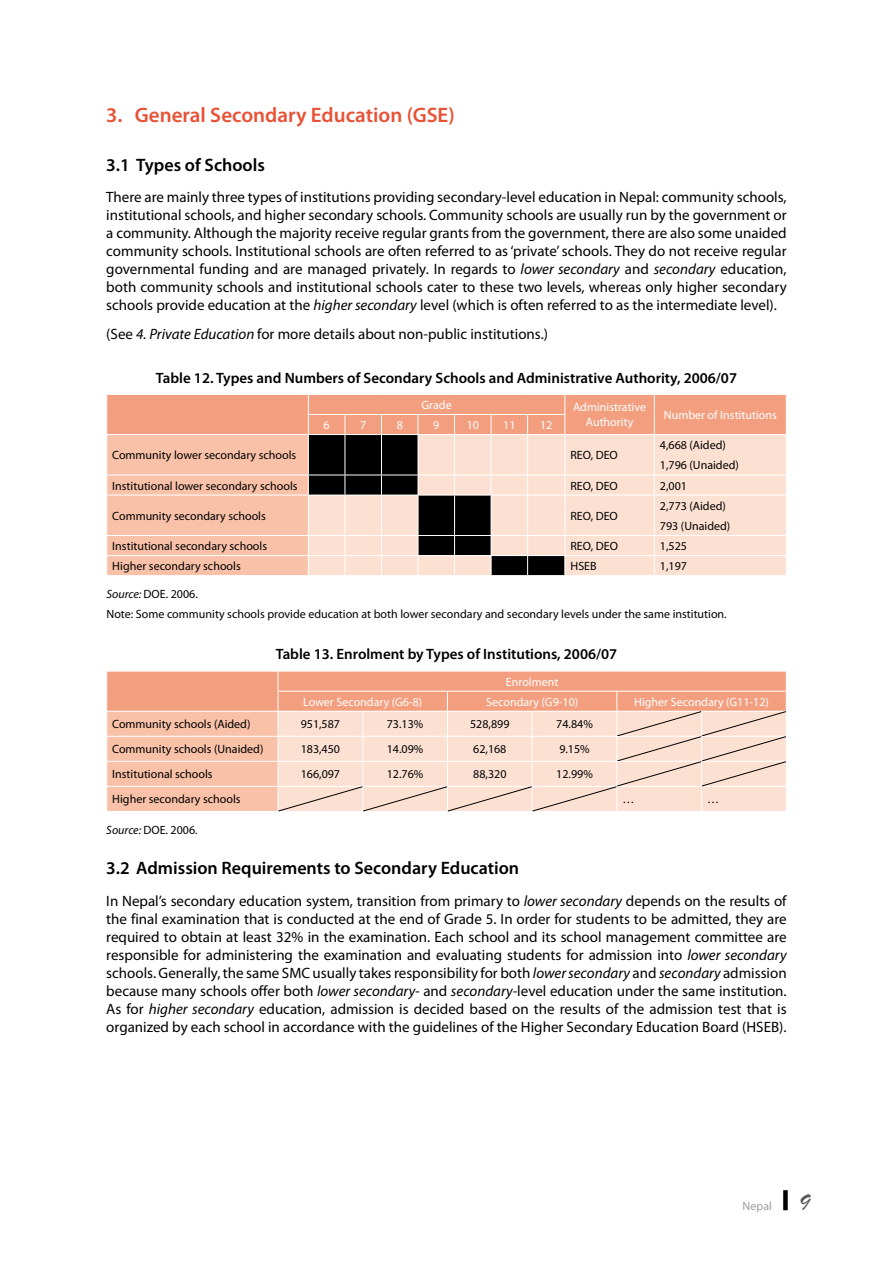
<style>
.page{position:relative;width:893px;height:1263px;background:#fff}
.page>*{position:absolute;margin:0;border:0;box-sizing:border-box;transform-origin:0 0}
.t1{font:600 21px "Myriad Pro";color:#e85236}
.t2{font:600 18px "Myriad Pro";color:#000}
.t3{font:15px/18px "Myriad Pro";color:#000;text-align:justify}
.t4{font:600 15px "Myriad Pro";color:#000}
.t5{font:12px/20.4px "Myriad Pro";color:#000}
.t6{font:12px/15px "Myriad Pro";color:#fff;text-align:center}
.t7{font:12px "Myriad Pro";color:#9c9d9f}
.s1{font-style:italic}
.s2{font-family:"Brush Script";font-size:24px;color:#58585a}
</style>
<div class="page">
<div style="left:783px;top:1190px;width:5px;height:20px;background:#000"></div>
<svg style="left:106px;top:394px;width:681px;height:181px;background:#e1b7a5"></svg>
<svg style="left:106px;top:671px;width:681px;height:140px;background:#f6c8b4"></svg>
<h1 class="t1" style="left:106px;top:102px;width:350px">3. General Secondary Education (GSE)</h1>
<p class="t2" style="left:106px;top:153px;width:160px">3.1 Types of Schools</p>
<p class="t3" style="left:106px;top:188px;width:682px">There are mainly three types of institutions providing secondary-level education in Nepal: community schools, institutional schools, and higher secondary schools. Community schools are usually run by the government or a community. Although the majority receive regular grants from the government, there are also some unaided community schools. Institutional schools are often referred to as ‘private’ schools. They do not receive regular governmental funding and are managed privately. In regards to <span class="s1">lower secondary</span> and <span class="s1">secondary</span> education, both community schools and institutional schools cater to these two levels, whereas only higher secondary schools provide education at the <span class="s1">higher secondary</span> level (which is often referred to as the intermediate level).</p>
<p class="t3" style="left:106px;top:325px;width:443px">(See <span class="s1">4. Private Education</span> for more details about non-public institutions.)</p>
<p class="t4" style="left:156px;top:368px;width:583px">Table 12. Types and Numbers of Secondary Schools and Administrative Authority, 2006/07</p>
<p class="t6" style="left:422px;top:397px;width:32px">Grade</p>
<p class="t6" style="left:573px;top:400px;width:75px">Administrative<br>Authority</p>
<p class="t6" style="left:664px;top:407px;width:115px">Number of Institutions</p>
<p class="t6" style="left:324px;top:417px;width:8px">6</p>
<p class="t6" style="left:360px;top:417px;width:8px">7</p>
<p class="t6" style="left:397px;top:417px;width:8px">8</p>
<p class="t6" style="left:433px;top:417px;width:8px">9</p>
<p class="t6" style="left:467px;top:417px;width:14px">10</p>
<p class="t6" style="left:503px;top:417px;width:14px">11</p>
<p class="t6" style="left:540px;top:417px;width:14px">12</p>
<p class="t5" style="left:112px;top:445px;width:186px">Community lower secondary schools</p>
<p class="t5" style="left:570px;top:445px;width:49px">REO, DEO</p>
<p class="t5" style="left:660px;top:435px;width:81px">4,668 (Aided)<br>1,796 (Unaided)</p>
<p class="t5" style="left:112px;top:475px;width:187px">Institutional lower secondary schools</p>
<p class="t5" style="left:570px;top:475px;width:49px">REO, DEO</p>
<p class="t5" style="left:660px;top:475px;width:29px">2,001</p>
<p class="t5" style="left:112px;top:505px;width:155px">Community secondary schools</p>
<p class="t5" style="left:570px;top:505px;width:49px">REO, DEO</p>
<p class="t5" style="left:660px;top:495px;width:72px">2,773 (Aided)<br>793 (Unaided)</p>
<p class="t5" style="left:112px;top:536px;width:156px">Institutional secondary schools</p>
<p class="t5" style="left:570px;top:536px;width:49px">REO, DEO</p>
<p class="t5" style="left:660px;top:536px;width:29px">1,525</p>
<p class="t5" style="left:112px;top:556px;width:130px">Higher secondary schools</p>
<p class="t5" style="left:570px;top:556px;width:28px">HSEB</p>
<p class="t5" style="left:660px;top:556px;width:29px">1,197</p>
<p class="t5" style="left:106px;top:583px;width:622px"><span class="s1">Source:</span> DOE. 2006.<br>Note: Some community schools provide education at both lower secondary and secondary levels under the same institution.</p>
<p class="t4" style="left:276px;top:645px;width:343px">Table 13. Enrolment by Types of Institutions, 2006/07</p>
<p class="t6" style="left:506px;top:674px;width:54px">Enrolment</p>
<p class="t6" style="left:303px;top:694px;width:121px">Lower Secondary (G6-8)</p>
<p class="t6" style="left:486px;top:694px;width:94px">Secondary (G9-10)</p>
<p class="t6" style="left:634px;top:694px;width:136px">Higher Secondary (G11-12)</p>
<p class="t5" style="left:112px;top:714px;width:140px">Community schools (Aided)</p>
<p class="t5" style="left:301px;top:714px;width:41px">951,587</p>
<p class="t5" style="left:387px;top:714px;width:38px">73.13%</p>
<p class="t5" style="left:470px;top:714px;width:41px">528,899</p>
<p class="t5" style="left:556px;top:714px;width:38px">74.84%</p>
<p class="t5" style="left:112px;top:739px;width:153px">Community schools (Unaided)</p>
<p class="t5" style="left:301px;top:739px;width:41px">183,450</p>
<p class="t5" style="left:387px;top:739px;width:38px">14.09%</p>
<p class="t5" style="left:473px;top:739px;width:35px">62,168</p>
<p class="t5" style="left:559px;top:739px;width:32px">9.15%</p>
<p class="t5" style="left:112px;top:764px;width:102px">Institutional schools</p>
<p class="t5" style="left:301px;top:764px;width:41px">166,097</p>
<p class="t5" style="left:387px;top:764px;width:38px">12.76%</p>
<p class="t5" style="left:473px;top:764px;width:35px">88,320</p>
<p class="t5" style="left:556px;top:764px;width:38px">12.99%</p>
<p class="t5" style="left:112px;top:789px;width:130px">Higher secondary schools</p>
<p class="t5" style="left:622px;top:789px;width:13px">…</p>
<p class="t5" style="left:707px;top:789px;width:13px">…</p>
<p class="t5" style="left:106px;top:819px;width:93px"><span class="s1">Source:</span> DOE. 2006.</p>
<p class="t2" style="left:106px;top:857px;width:414px">3.2 Admission Requirements to Secondary Education</p>
<p class="t3" style="left:106px;top:891px;width:682px">In Nepal’s secondary education system, transition from primary to <span class="s1">lower secondary</span> depends on the results of the final examination that is conducted at the end of Grade 5. In order for students to be admitted, they are required to obtain at least 32% in the examination. Each school and its school management committee are responsible for administering the examination and evaluating students for admission into <span class="s1">lower secondary </span>schools. Generally, the same SMC usually takes responsibility for both <span class="s1">lower secondary</span> and <span class="s1">secondary</span> admission because many schools offer both <span class="s1">lower secondary-</span> and <span class="s1">secondary-</span>level education under the same institution.<br>As for <span class="s1">higher secondary</span> education, admission is decided based on the results of the admission test that is organized by each school in accordance with the guidelines of the Higher Secondary Education Board (HSEB).</p>
<p class="t7" style="left:743px;top:1198px;width:69px">Nepal <span class="s2">9</span></p>
</div>
